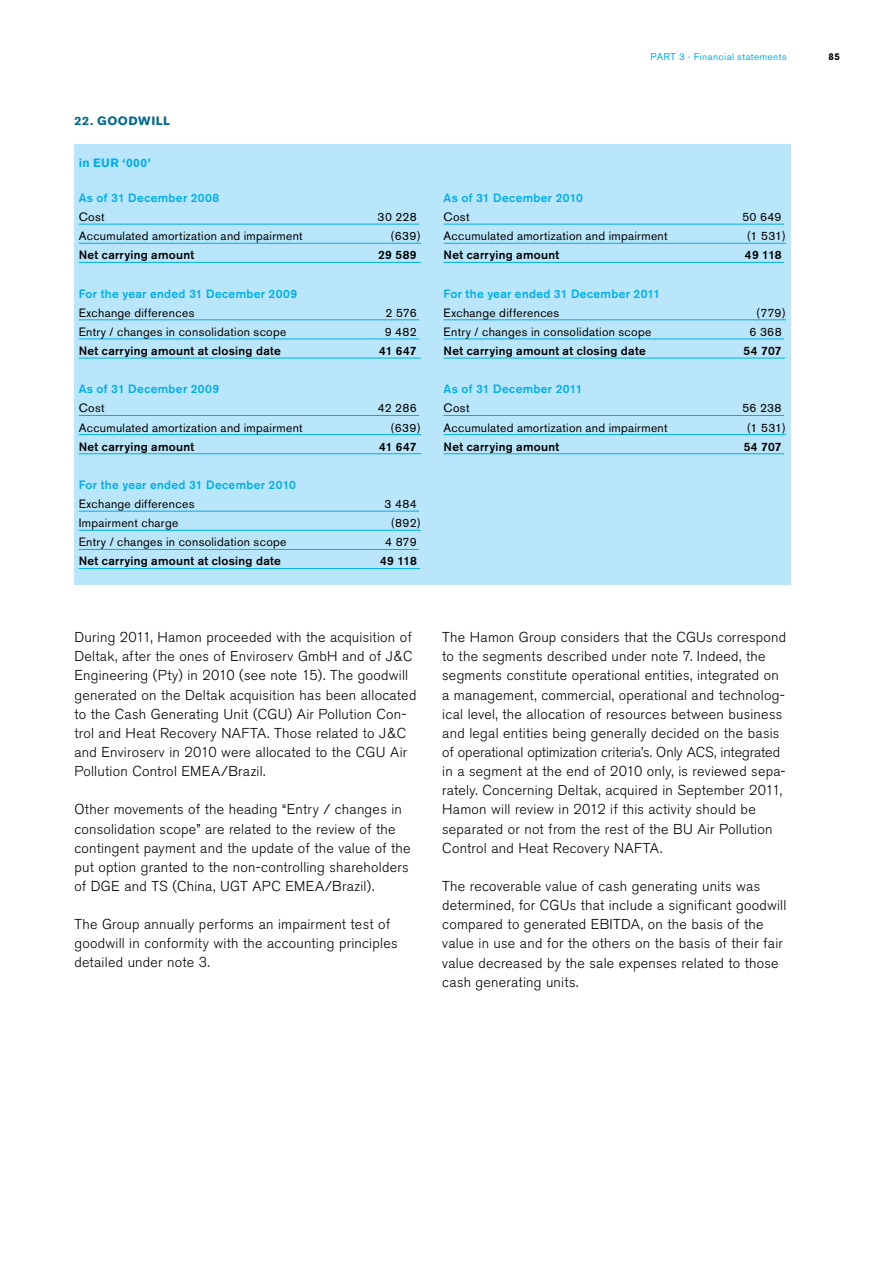
<style>
.page{position:relative;width:893px;height:1263px;background:#fff}
.page>*{position:absolute;margin:0;border:0;box-sizing:border-box;transform-origin:0 0}
.t1{font:300 14.25px/19.2px "Akzidenz Grotesk BE";letter-spacing:.015em;color:#000}
.t2{font:12px "Akzidenz Grotesk BE";letter-spacing:.025em;color:#000}
.t3{font:500 12px "Akzidenz Grotesk BE";letter-spacing:.025em;color:#000}
.t4{font:500 12px "Akzidenz Grotesk BE";letter-spacing:.025em;color:#00aeef}
.t5{font:700 12px "Akzidenz Grotesk BE";letter-spacing:.045em;color:#006991;scale:1.06 1}
.t6{font:700 12px "Akzidenz Grotesk BE";letter-spacing:.04em;color:#00aeef}
.t7{font:9.75px "Akzidenz Grotesk BE";letter-spacing:.05em;color:#00aeef}
.t8{font:700 9.75px "Akzidenz Grotesk BE";color:#000}
</style>
<div class="page">
<div style="left:74px;top:145px;width:717px;height:440px;background:#b9e6fa"></div>
<hr style="left:79px;top:224px;width:340px;height:1px;background:#00aeef">
<hr style="left:79px;top:243px;width:342px;height:1px;background:#00aeef">
<hr style="left:79px;top:262px;width:342px;height:1px;background:#00aeef">
<hr style="left:79px;top:319px;width:340px;height:1px;background:#00aeef">
<hr style="left:79px;top:339px;width:340px;height:1px;background:#00aeef">
<hr style="left:79px;top:358px;width:342px;height:1px;background:#00aeef">
<hr style="left:79px;top:415px;width:340px;height:1px;background:#00aeef">
<hr style="left:79px;top:434px;width:342px;height:1px;background:#00aeef">
<hr style="left:79px;top:453px;width:342px;height:1px;background:#00aeef">
<hr style="left:79px;top:511px;width:340px;height:1px;background:#00aeef">
<hr style="left:79px;top:530px;width:342px;height:1px;background:#00aeef">
<hr style="left:79px;top:549px;width:340px;height:1px;background:#00aeef">
<hr style="left:79px;top:568px;width:341px;height:1px;background:#00aeef">
<hr style="left:444px;top:224px;width:340px;height:1px;background:#00aeef">
<hr style="left:444px;top:243px;width:342px;height:1px;background:#00aeef">
<hr style="left:444px;top:262px;width:340px;height:1px;background:#00aeef">
<hr style="left:444px;top:319px;width:342px;height:1px;background:#00aeef">
<hr style="left:444px;top:339px;width:340px;height:1px;background:#00aeef">
<hr style="left:444px;top:358px;width:341px;height:1px;background:#00aeef">
<hr style="left:444px;top:415px;width:340px;height:1px;background:#00aeef">
<hr style="left:444px;top:434px;width:342px;height:1px;background:#00aeef">
<hr style="left:444px;top:453px;width:340px;height:1px;background:#00aeef">
<p class="t5" style="left:74px;top:114px;width:92px">22. GOODWILL</p>
<p class="t6" style="left:79px;top:156px;width:74px">in EUR ‘000’</p>
<p class="t4" style="left:79px;top:190px;width:142px">As of 31 December 2008</p>
<p class="t2" style="left:79px;top:210px;width:27px">Cost</p>
<p class="t2" style="left:378px;top:210px;width:41px">30 228</p>
<p class="t2" style="left:79px;top:229px;width:226px">Accumulated amortization and impairment</p>
<p class="t2" style="left:390px;top:229px;width:32px">(639)</p>
<p class="t3" style="left:79px;top:248px;width:117px">Net carrying amount</p>
<p class="t3" style="left:378px;top:248px;width:40px">29 589</p>
<p class="t4" style="left:79px;top:286px;width:220px">For the year ended 31 December 2009</p>
<p class="t2" style="left:79px;top:305px;width:117px">Exchange differences</p>
<p class="t2" style="left:385px;top:305px;width:33px">2 576</p>
<p class="t2" style="left:79px;top:325px;width:209px">Entry / changes in consolidation scope</p>
<p class="t2" style="left:385px;top:325px;width:33px">9 482</p>
<p class="t3" style="left:79px;top:343px;width:204px">Net carrying amount at closing date</p>
<p class="t3" style="left:379px;top:343px;width:39px">41 647</p>
<p class="t4" style="left:79px;top:382px;width:142px">As of 31 December 2009</p>
<p class="t2" style="left:79px;top:401px;width:27px">Cost</p>
<p class="t2" style="left:378px;top:401px;width:40px">42 286</p>
<p class="t2" style="left:79px;top:420px;width:226px">Accumulated amortization and impairment</p>
<p class="t2" style="left:390px;top:420px;width:32px">(639)</p>
<p class="t3" style="left:79px;top:439px;width:117px">Net carrying amount</p>
<p class="t3" style="left:379px;top:439px;width:39px">41 647</p>
<p class="t4" style="left:79px;top:477px;width:219px">For the year ended 31 December 2010</p>
<p class="t2" style="left:79px;top:497px;width:117px">Exchange differences</p>
<p class="t2" style="left:385px;top:497px;width:34px">3 484</p>
<p class="t2" style="left:79px;top:516px;width:101px">Impairment charge</p>
<p class="t2" style="left:391px;top:516px;width:32px">(892)</p>
<p class="t2" style="left:79px;top:535px;width:209px">Entry / changes in consolidation scope</p>
<p class="t2" style="left:385px;top:535px;width:33px">4 879</p>
<p class="t3" style="left:79px;top:554px;width:204px">Net carrying amount at closing date</p>
<p class="t3" style="left:380px;top:554px;width:38px">49 118</p>
<p class="t7" style="left:650px;top:51px;width:14px">Part</p>
<p class="t7" style="left:679px;top:51px;width:109px">3 - Financial statements</p>
<p class="t8" style="left:828px;top:51px;width:13px">85</p>
<p class="t4" style="left:444px;top:190px;width:141px">As of 31 December 2010</p>
<p class="t2" style="left:444px;top:210px;width:27px">Cost</p>
<p class="t2" style="left:742px;top:210px;width:41px">50 649</p>
<p class="t2" style="left:444px;top:229px;width:226px">Accumulated amortization and impairment</p>
<p class="t2" style="left:747px;top:229px;width:41px">(1 531)</p>
<p class="t3" style="left:444px;top:248px;width:117px">Net carrying amount</p>
<p class="t3" style="left:745px;top:248px;width:38px">49 118</p>
<p class="t4" style="left:444px;top:286px;width:218px">For the year ended 31 December 2011</p>
<p class="t2" style="left:444px;top:305px;width:117px">Exchange differences</p>
<p class="t2" style="left:756px;top:305px;width:31px">(779)</p>
<p class="t2" style="left:444px;top:325px;width:209px">Entry / changes in consolidation scope</p>
<p class="t2" style="left:749px;top:325px;width:34px">6 368</p>
<p class="t3" style="left:444px;top:343px;width:204px">Net carrying amount at closing date</p>
<p class="t3" style="left:744px;top:343px;width:40px">54 707</p>
<p class="t4" style="left:444px;top:382px;width:140px">As of 31 December 2011</p>
<p class="t2" style="left:444px;top:401px;width:27px">Cost</p>
<p class="t2" style="left:742px;top:401px;width:41px">56 238</p>
<p class="t2" style="left:444px;top:420px;width:226px">Accumulated amortization and impairment</p>
<p class="t2" style="left:747px;top:420px;width:41px">(1 531)</p>
<p class="t3" style="left:444px;top:439px;width:117px">Net carrying amount</p>
<p class="t3" style="left:744px;top:439px;width:40px">54 707</p>
<p class="t1" style="left:74px;top:628px;width:344px">During 2011, Hamon proceeded with the acquisition of Deltak, after the ones of Enviroserv GmbH and of J&amp;C Engineering (Pty) in 2010 (see note 15). The goodwill generated on the Deltak acquisition has been allocated to the Cash Generating Unit (CGU) Air Pollution Con&shy;trol and Heat Recovery NAFTA. Those related to J&amp;C and Enviroserv in 2010 were allocated to the CGU Air Pollution Control EMEA/Brazil.</p>
<p class="t1" style="left:74px;top:800px;width:338px">Other movements of the heading “Entry / changes in consolidation scope” are related to the review of the contingent payment and the update of the value of the put option granted to the non-controlling shareholders of DGE and TS (China, UGT APC EMEA/Brazil).</p>
<p class="t1" style="left:74px;top:915px;width:325px">The Group annually performs an impairment test of goodwill in conformity with the accounting principles detailed under note 3.</p>
<p class="t1" style="left:442px;top:628px;width:346px">The Hamon Group considers that the CGUs correspond to the segments described under note 7. Indeed, the segments constitute operational entities, integrated on a management, commercial, operational and technolog&shy;ical level, the allocation of resources between business and legal entities being generally decided on the basis of operational optimization criteria’s. Only ACS, integrated in a segment at the end of 2010 only, is reviewed sepa&shy;rately. Concerning Deltak, acquired in September 2011, Hamon will review in 2012 if this activity should be separated or not from the rest of the BU Air Pollution Control and Heat Recovery NAFTA.</p>
<p class="t1" style="left:442px;top:877px;width:346px">The recoverable value of cash generating units was determined, for CGUs that include a significant goodwill compared to generated EBITDA, on the basis of the value in use and for the others on the basis of their fair value decreased by the sale expenses related to those cash generating units.</p>
</div>
